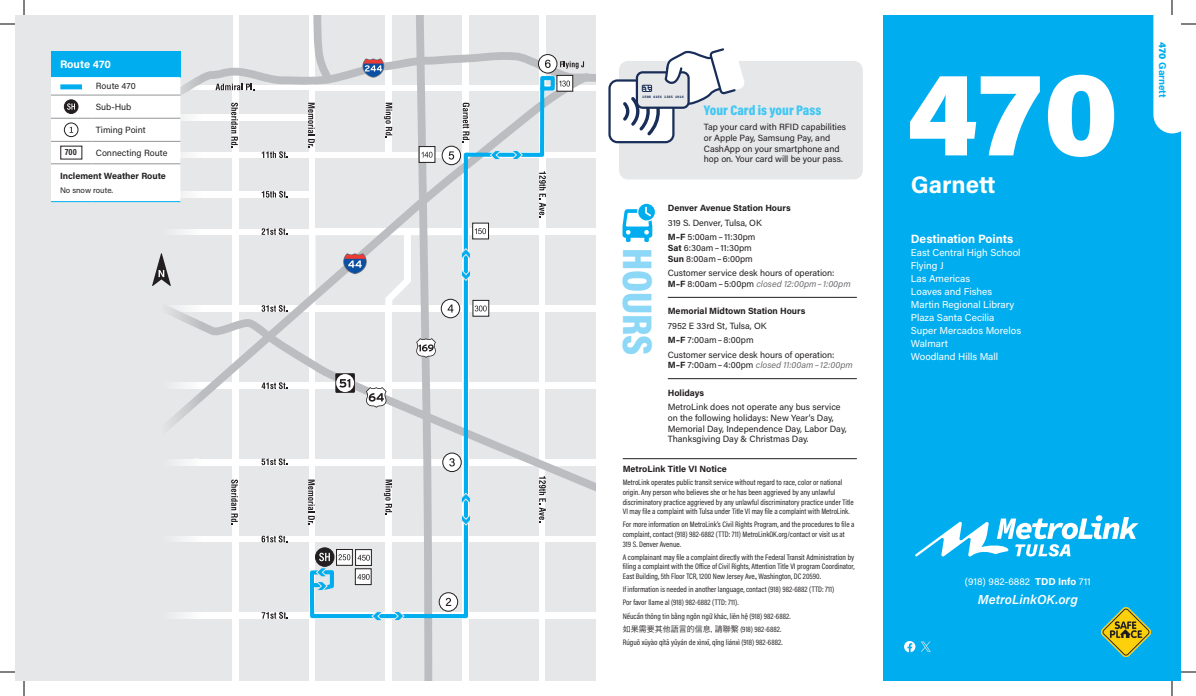
<style>
.page{position:relative;width:1196px;height:696px;background:#fff}
.page>*{position:absolute;margin:0;border:0;box-sizing:border-box;transform-origin:0 0}
.t1{font:900 120px "Acumin Pro";color:#fff}
.t2{font:900 42px "Acumin Pro Cond";color:#8dd7f7}
.t3{font:700 24px "Acumin Pro";letter-spacing:-.005em;color:#fff}
.t4{font:900 14px "Acumin Pro Cond";color:#40c7f4}
.t5{font:italic 600 13px "Acumin Pro";color:#fff}
.t6{font:700 12px "Acumin Pro";letter-spacing:-.005em;color:#fff}
.t7{font:700 11px "Acumin Pro";color:#fff}
.t8{font:10px/13px "Acumin Pro";color:#fff}
.t9{font:700 10px "Acumin Pro";letter-spacing:-.005em;color:#00aeef}
.t10{font:9px/10.8px "Acumin Pro";color:#231f20}
.t11{font:700 9px "Acumin Pro";color:#231f20}
.t12{font:italic 9px "Acumin Pro";color:#6c6d70}
.t13{font:700 9px "Acumin Pro Cond";color:#231f20}
.t14{font:8px/9.6px "Acumin Pro Cond";color:#231f20}
.t15{font:8px "Hira Kaku Pro W3";color:#231f20}
.t16{font:8px "Acumin Pro";letter-spacing:-.005em;color:#231f20}
.t17{font:3.6px "Source Code Variable";color:#182e58}
.s1{font-weight:700}
.s2{font-style:italic;color:#6c6d70}
.s3{font-weight:700;font-style:normal;color:#231f20}
.s4{font-style:normal;color:#231f20}
.s5{font-family:"Acumin Variable Concept"}
.s6{font-weight:900}
</style>
<div class="page">
<div style="left:884px;top:15px;width:296px;height:666px;background:#00aeef"></div>
<svg style="left:205px;top:90px;width:391px;height:591px;background:#e7e8ea"></svg>
<svg style="left:308px;top:90px;width:238px;height:530px;background:#dfe4e8"></svg>
<svg style="left:384px;top:480px;width:8px;height:35px"></svg>
<svg style="left:231px;top:480px;width:7px;height:45px"></svg>
<svg style="left:231px;top:103px;width:7px;height:45px"></svg>
<svg style="left:462px;top:103px;width:7px;height:40px"></svg>
<svg style="left:261px;top:612px;width:27px;height:7px"></svg>
<svg style="left:539px;top:171px;width:7px;height:47px"></svg>
<svg style="left:539px;top:476px;width:7px;height:46px"></svg>
<svg style="left:261px;top:305px;width:26px;height:7px"></svg>
<svg style="left:261px;top:382px;width:27px;height:7px"></svg>
<svg style="left:261px;top:191px;width:27px;height:7px"></svg>
<svg style="left:261px;top:228px;width:26px;height:7px"></svg>
<svg style="left:261px;top:151px;width:27px;height:7px"></svg>
<svg style="left:261px;top:458px;width:26px;height:7px"></svg>
<svg style="left:261px;top:536px;width:26px;height:6px"></svg>
<div style="left:472px;top:223px;width:16px;height:16px;background:#fff"></div>
<div style="left:472px;top:223px;width:17px;height:16px;border:1px solid #231f20"></div>
<svg style="left:475px;top:302px;width:12px;height:12px"></svg>
<div style="left:419px;top:147px;width:16px;height:15px;background:#fff"></div>
<div style="left:419px;top:146px;width:16px;height:17px;border:1px solid #231f20"></div>
<svg style="left:421px;top:152px;width:11px;height:6px"></svg>
<div style="left:355px;top:550px;width:16px;height:15px;background:#fff"></div>
<div style="left:355px;top:549px;width:16px;height:17px;border:1px solid #231f20"></div>
<svg style="left:357px;top:555px;width:13px;height:6px"></svg>
<div style="left:355px;top:569px;width:16px;height:16px;background:#fff"></div>
<div style="left:355px;top:569px;width:16px;height:16px;border:1px solid #231f20"></div>
<svg style="left:357px;top:574px;width:12px;height:6px"></svg>
<svg style="left:308px;top:480px;width:7px;height:45px"></svg>
<div style="left:336px;top:549px;width:16px;height:16px;background:#fff"></div>
<div style="left:336px;top:549px;width:16px;height:17px;border:1px solid #231f20"></div>
<svg style="left:338px;top:554px;width:12px;height:6px"></svg>
<div style="left:540px;top:76px;width:15px;height:15px;border:4px solid #00aeef"></div>
<svg style="left:460px;top:493px;width:11px;height:12px"></svg>
<svg style="left:461px;top:513px;width:10px;height:13px"></svg>
<svg style="left:392px;top:611px;width:12px;height:10px"></svg>
<svg style="left:371px;top:611px;width:13px;height:10px"></svg>
<svg style="left:315px;top:567px;width:13px;height:24px"></svg>
<svg style="left:510px;top:150px;width:13px;height:10px"></svg>
<svg style="left:490px;top:150px;width:12px;height:10px"></svg>
<div style="left:21px;top:15px;width:184px;height:666px;background:#e6e7e9"></div>
<div style="left:315px;top:548px;width:19px;height:18px;background:#231f20;border-radius:50%"></div>
<div style="left:315px;top:548px;width:19px;height:19px;border:1px solid #231f20;border-radius:50%"></div>
<svg style="left:319px;top:553px;width:11px;height:8px"></svg>
<div style="left:439px;top:593px;width:19px;height:18px;background:#fff;border-radius:50%"></div>
<div style="left:439px;top:592px;width:19px;height:20px;border:1px solid #231f20;border-radius:50%"></div>
<svg style="left:446px;top:598px;width:5px;height:8px"></svg>
<div style="left:443px;top:453px;width:18px;height:19px;background:#fff;border-radius:50%"></div>
<div style="left:442px;top:453px;width:19px;height:19px;border:1px solid #231f20;border-radius:50%"></div>
<svg style="left:449px;top:458px;width:6px;height:9px"></svg>
<svg style="left:441px;top:299px;width:19px;height:19px"></svg>
<div style="left:441px;top:299px;width:19px;height:19px;border:1px solid #231f20;border-radius:50%"></div>
<svg style="left:315px;top:228px;width:171px;height:85px"></svg>
<div style="left:442px;top:146px;width:18px;height:19px;background:#fff;border-radius:50%"></div>
<div style="left:442px;top:146px;width:19px;height:19px;border:1px solid #231f20;border-radius:50%"></div>
<svg style="left:448px;top:151px;width:6px;height:9px"></svg>
<svg style="left:192px;top:15px;width:404px;height:75px"></svg>
<svg style="left:152px;top:253px;width:19px;height:33px"></svg>
<hr style="left:622px;top:458px;width:234px;height:1px;background:#231f20">
<svg style="left:622px;top:204px;width:33px;height:38px"></svg>
<img style="left:1101px;top:608px;width:49px;height:49px">
<svg style="left:904px;top:641px;width:26px;height:11px"></svg>
<div style="left:51px;top:51px;width:129px;height:26px;background:#00aeef"></div>
<svg style="left:51px;top:77px;width:129px;height:125px;background:#f4f6f8"></svg>
<div style="left:61px;top:146px;width:21px;height:13px;background:#fff"></div>
<svg style="left:915px;top:517px;width:223px;height:40px"></svg>
<hr style="left:668px;top:297px;width:188px;height:1px;background:#231f20">
<hr style="left:668px;top:378px;width:188px;height:1px;background:#231f20">
<div style="left:619px;top:61px;width:244px;height:118px;background:#e6e7e9;border-radius:9px"></div>
<svg style="left:608px;top:48px;width:136px;height:95px"></svg>
<svg style="left:0;top:24px;width:15px;height:1px"></svg>
<svg style="left:0;top:672px;width:15px;height:1px"></svg>
<svg style="left:1180px;top:672px;width:16px;height:1px"></svg>
<svg style="left:24px;top:0;width:1px;height:15px"></svg>
<svg style="left:24px;top:681px;width:1px;height:15px"></svg>
<div style="left:1153px;top:0;width:43px;height:133px;background:#fff"></div>
<svg style="left:1171px;top:681px;width:1px;height:15px"></svg>
<h3 class="t7" style="left:60px;top:57px;width:53px">Route 470</h3>
<p class="t10" style="left:96px;top:80px;width:41px">Route 470</p>
<p class="t10" style="left:96px;top:101px;width:37px">Sub-Hub</p>
<p class="t10" style="left:96px;top:124px;width:51px">Timing Point</p>
<p class="t13" style="left:65px;top:146px;width:13px">700</p>
<p class="t10" style="left:96px;top:147px;width:73px">Connecting Route</p>
<p class="t11" style="left:60px;top:170px;width:107px">Inclement Weather Route</p>
<p class="t16" style="left:60px;top:184px;width:55px">No snow route.</p>
<p class="t17" style="left:642px;top:94px;width:43px">1500 4156 1385 1916</p>
<h3 class="t4" style="left:704px;top:101px;width:119px">Your Card is your Pass</h3>
<p class="t10" style="left:704px;top:121px;width:144px">Tap your card with RFID capabilities or Apple Pay, Samsung Pay, and<br>CashApp on your smartphone and hop on. Your card will be your pass.</p>
<h2 class="t2" style="left:665px;top:248px;width:110px;rotate:90deg">HOURS</h2>
<p class="t11" style="left:668px;top:202px;width:124px">Denver Avenue Station Hours</p>
<p class="t10" style="left:668px;top:215px;width:95px;line-height:14.4px">319 S. Denver, Tulsa, OK<br><span class="s1">M–F</span> 5:00am–11:30pm</p>
<p class="t10" style="left:668px;top:242px;width:87px"><span class="s1">Sat</span> 6:30am–11:30pm<br><span class="s1">Sun</span> 8:00am–6:00pm</p>
<p class="t10" style="left:668px;top:267px;width:184px">Customer service desk hours of operation:<br><span class="s1">M–F</span> 8:00am–5:00pm <span class="s2">closed 12:00pm– 1:00pm</span></p>
<p class="t11" style="left:668px;top:305px;width:139px">Memorial Midtown Station Hours</p>
<p class="t10" style="left:668px;top:318px;width:168px;line-height:14.4px">7952 E 33rd St, Tulsa, OK<br><span class="s1">M–F</span> 7:00am–8:00pm<br>Customer service desk hours of operation:</p>
<p class="t12" style="left:668px;top:359px;width:186px"><span class="s3">M–F</span> <span class="s4">7:00am–4:00pm</span> closed 11:00am– 12:00pm</p>
<p class="t11" style="left:668px;top:386px;width:38px">Holidays</p>
<p class="t10" style="left:668px;top:401px;width:180px">MetroLink does not operate any bus service on the following holidays: New Year’s Day, Memorial Day, Independence Day, Labor Day, Thanksgiving Day &amp; Christmas Day.</p>
<p class="t11" style="left:622px;top:463px;width:106px">MetroLink Title VI Notice</p>
<p class="t14" style="left:622px;top:478px;width:232px">MetroLink operates public transit service without regard to race, color or national origin. Any person who believes she or he has been aggrieved by any unlawful discriminatory practice aggrieved by any unlawful discriminatory practice under Title VI may file a complaint with Tulsa under Title VI may file a complaint with MetroLink.</p>
<p class="t14" style="left:622px;top:520px;width:233px">For more information on MetroLink’s Civil Rights Program, and the procedures to file a complaint, contact (918) 982-6882 (TTD: 711) MetroLinkOK.org/contact or visit us at<br>319 S. Denver Avenue.</p>
<p class="t14" style="left:622px;top:552px;width:233px;text-align:justify">A complainant may file a complaint directly with the Federal Transit Administration by filing a complaint with the Office of Civil Rights, Attention Title VI program Coordinator, East Building, 5th Floor TCR, 1200 New Jersey Ave., Washington, DC 20590.</p>
<p class="t14" style="left:622px;top:583px;width:213px;line-height:13.2px">If information is needed in another language, contact (918) 982-6882 (TTD: 711)<br>Por favor llame al (918) 982-6882 (TTD: 711).<br>Nếucần thông tin bằng ngôn ngữ khác, liên hệ (918) 982-6882.</p>
<p class="t15" style="left:622px;top:622px;width:160px">如果需要其他語言的信息，請聯繫 <span class="s5">(918) 982-6882.</span></p>
<p class="t14" style="left:622px;top:637px;width:161px">Rúguǒ xūyào qítā yǔyán de xìnxī, qǐng liánxì (918) 982-6882.</p>
<h1 class="t1" style="left:906px;top:28px;width:214px">470</h1>
<h3 class="t3" style="left:910px;top:168px;width:86px">Garnett</h3>
<h3 class="t6" style="left:910px;top:230px;width:104px">Destination Points</h3>
<p class="t8" style="left:910px;top:246px;width:112px">East Central High School<br>Flying J<br>Las Americas<br>Loaves and Fishes<br>Martin Regional Library<br>Plaza Santa Cecilia<br>Super Mercados Morelos<br>Walmart<br>Woodland Hills Mall</p>
<p class="t9" style="left:1169px;top:42px;width:57px;rotate:90deg"><span class="s6">470</span> Garnett</p>
<p class="t8" style="left:965px;top:575px;width:127px">(918) 982-6882 <span class="s1">TDD Info</span> 711</p>
<h3 class="t5" style="left:978px;top:590px;width:101px">MetroLinkOK.org</h3>
</div>
